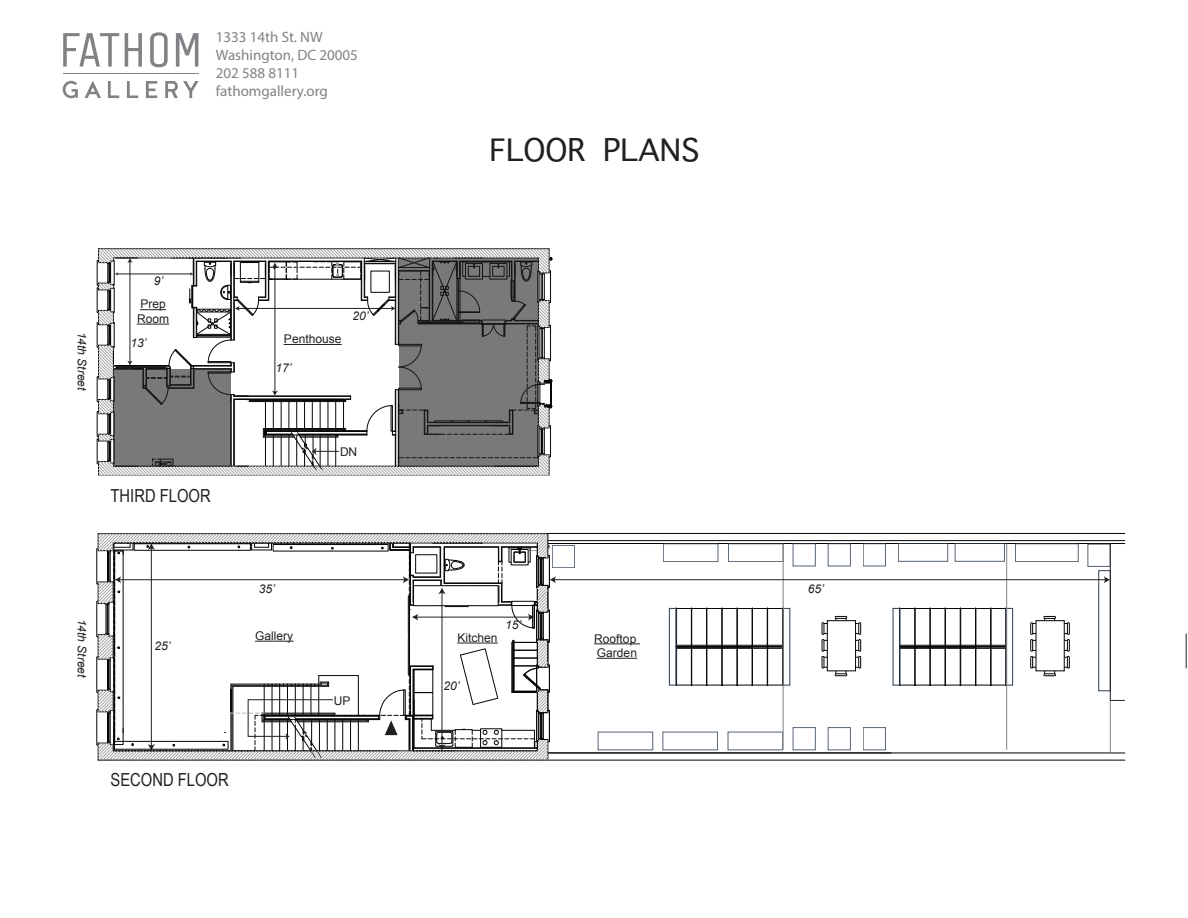
<style>
.page{position:relative;width:1188px;height:918px;background:#fff}
.page>*{position:absolute;margin:0;border:0;box-sizing:border-box;transform-origin:0 0}
.t1{font:30px "Sathu";color:#231f20}
.t2{font:18px "Arial Narrow";color:#231f20}
.t3{font:15px/18px "Myriad Pro";color:#808285}
.t4{font:12px/14.4px "Arial";color:#231f20}
.t5{font:italic 12px "Arial";color:#231f20}
</style>
<div class="page">
<hr style="left:548px;top:752px;width:338px;height:1px;background:#050504">
<hr style="left:886px;top:753px;width:239px;height:1px;background:#050504">
<hr style="left:548px;top:540px;width:577px;height:1px;background:#050504">
<hr style="left:548px;top:533px;width:577px;height:1px;background:#050504">
<hr style="left:548px;top:760px;width:577px;height:1px;background:#050504">
<hr style="left:900px;top:647px;width:1px;height:38px;background:#050504">
<hr style="left:900px;top:609px;width:1px;height:38px;background:#050504">
<hr style="left:915px;top:609px;width:1px;height:38px;background:#050504">
<hr style="left:930px;top:609px;width:1px;height:38px;background:#050504">
<hr style="left:945px;top:609px;width:1px;height:38px;background:#050504">
<hr style="left:960px;top:609px;width:1px;height:38px;background:#050504">
<hr style="left:975px;top:609px;width:1px;height:38px;background:#050504">
<hr style="left:976px;top:609px;width:1px;height:38px;background:#050504">
<hr style="left:990px;top:609px;width:1px;height:38px;background:#050504">
<hr style="left:991px;top:609px;width:1px;height:38px;background:#050504">
<svg style="left:900px;top:645px;width:106px;height:4px"></svg>
<hr style="left:915px;top:647px;width:1px;height:38px;background:#050504">
<hr style="left:930px;top:647px;width:1px;height:38px;background:#050504">
<hr style="left:945px;top:647px;width:1px;height:38px;background:#050504">
<hr style="left:960px;top:647px;width:1px;height:38px;background:#050504">
<hr style="left:975px;top:647px;width:1px;height:38px;background:#050504">
<hr style="left:976px;top:647px;width:1px;height:38px;background:#050504">
<hr style="left:990px;top:647px;width:1px;height:38px;background:#050504">
<hr style="left:991px;top:647px;width:1px;height:38px;background:#050504">
<hr style="left:782px;top:647px;width:1px;height:38px;background:#050504">
<hr style="left:691px;top:609px;width:1px;height:38px;background:#050504">
<hr style="left:707px;top:609px;width:1px;height:38px;background:#050504">
<hr style="left:706px;top:609px;width:1px;height:38px;background:#050504">
<hr style="left:722px;top:609px;width:1px;height:38px;background:#050504">
<hr style="left:737px;top:609px;width:1px;height:38px;background:#050504">
<hr style="left:752px;top:609px;width:1px;height:38px;background:#050504">
<hr style="left:767px;top:609px;width:1px;height:38px;background:#050504">
<hr style="left:782px;top:609px;width:1px;height:38px;background:#050504">
<svg style="left:677px;top:645px;width:106px;height:4px"></svg>
<hr style="left:691px;top:647px;width:1px;height:38px;background:#050504">
<hr style="left:707px;top:647px;width:1px;height:38px;background:#050504">
<hr style="left:706px;top:647px;width:1px;height:38px;background:#050504">
<hr style="left:722px;top:647px;width:1px;height:38px;background:#050504">
<hr style="left:737px;top:647px;width:1px;height:38px;background:#050504">
<hr style="left:752px;top:647px;width:1px;height:38px;background:#050504">
<hr style="left:767px;top:647px;width:1px;height:38px;background:#050504">
<hr style="left:548px;top:543px;width:577px;height:1px;background:#050504">
<hr style="left:548px;top:753px;width:343px;height:1px;background:#050504">
<hr style="left:899px;top:647px;width:107px;height:1px;background:#050504">
<svg style="left:900px;top:608px;width:106px;height:1px"></svg>
<svg style="left:899px;top:685px;width:107px;height:1px"></svg>
<hr style="left:676px;top:608px;width:1px;height:77px;background:#050504">
<hr style="left:676px;top:647px;width:107px;height:1px;background:#050504">
<svg style="left:676px;top:608px;width:107px;height:1px"></svg>
<svg style="left:676px;top:685px;width:107px;height:1px"></svg>
<div style="left:955px;top:543px;width:50px;height:18px;border:1px solid #2b3e50"></div>
<div style="left:898px;top:543px;width:50px;height:18px;border:1px solid #2b3e50"></div>
<div style="left:552px;top:545px;width:23px;height:23px;border:1px solid #2b3e50"></div>
<div style="left:828px;top:727px;width:23px;height:23px;border:1px solid #2b3e50"></div>
<div style="left:863px;top:727px;width:23px;height:23px;border:1px solid #2b3e50"></div>
<div style="left:1006px;top:608px;width:7px;height:77px;border:1px solid #2b3e50"></div>
<div style="left:893px;top:608px;width:7px;height:77px;border:1px solid #2b3e50"></div>
<div style="left:669px;top:608px;width:7px;height:77px;border:1px solid #2b3e50"></div>
<div style="left:836px;top:666px;width:10px;height:9px;border:1px solid #050504"></div>
<svg style="left:835px;top:674px;width:12px;height:2px"></svg>
<div style="left:851px;top:624px;width:9px;height:10px;background:#f8f8f8"></div>
<div style="left:851px;top:623px;width:9px;height:11px;border:1px solid #050504"></div>
<svg style="left:859px;top:623px;width:2px;height:11px"></svg>
<div style="left:851px;top:640px;width:9px;height:10px;background:#f8f8f8"></div>
<div style="left:851px;top:640px;width:9px;height:10px;border:1px solid #050504"></div>
<svg style="left:822px;top:640px;width:5px;height:28px"></svg>
<svg style="left:822px;top:616px;width:25px;height:18px"></svg>
<div style="left:851px;top:657px;width:9px;height:10px;background:#f8f8f8"></div>
<div style="left:851px;top:657px;width:9px;height:10px;border:1px solid #050504"></div>
<svg style="left:859px;top:640px;width:2px;height:28px"></svg>
<div style="left:827px;top:621px;width:29px;height:50px;background:#fff;border:1px solid #050504"></div>
<div style="left:1045px;top:666px;width:10px;height:9px;border:1px solid #050504"></div>
<svg style="left:1044px;top:674px;width:12px;height:2px"></svg>
<svg style="left:1060px;top:624px;width:8px;height:10px"></svg>
<div style="left:1059px;top:623px;width:10px;height:11px;border:1px solid #050504"></div>
<svg style="left:1067px;top:623px;width:2px;height:11px"></svg>
<svg style="left:1060px;top:640px;width:8px;height:10px"></svg>
<div style="left:1059px;top:640px;width:10px;height:10px;border:1px solid #050504"></div>
<svg style="left:1031px;top:640px;width:5px;height:28px"></svg>
<svg style="left:1031px;top:616px;width:25px;height:18px"></svg>
<svg style="left:1060px;top:657px;width:8px;height:10px"></svg>
<div style="left:1059px;top:657px;width:10px;height:10px;border:1px solid #050504"></div>
<svg style="left:1067px;top:640px;width:2px;height:28px"></svg>
<div style="left:1036px;top:621px;width:28px;height:50px;background:#fff"></div>
<hr style="left:783px;top:544px;width:1px;height:206px;background:#808285">
<hr style="left:1006px;top:544px;width:1px;height:206px;background:#808285">
<hr style="left:1110px;top:700px;width:1px;height:54px;background:#808285">
<hr style="left:1110px;top:544px;width:1px;height:156px;background:#231f20">
<hr style="left:1186px;top:634px;width:1px;height:34px;background:#231f20">
<svg style="left:63px;top:33px;width:56px;height:34px"></svg>
<svg style="left:125px;top:33px;width:17px;height:34px"></svg>
<svg style="left:150px;top:32px;width:18px;height:35px"></svg>
<svg style="left:176px;top:33px;width:22px;height:34px"></svg>
<svg style="left:63px;top:81px;width:15px;height:17px"></svg>
<svg style="left:85px;top:81px;width:16px;height:17px"></svg>
<svg style="left:108px;top:81px;width:11px;height:17px"></svg>
<svg style="left:127px;top:81px;width:11px;height:17px"></svg>
<svg style="left:146px;top:81px;width:11px;height:17px"></svg>
<svg style="left:165px;top:81px;width:33px;height:17px"></svg>
<hr style="left:63px;top:73px;width:136px;height:1px;background:#808285">
<hr style="left:594px;top:643px;width:46px;height:1px;background:#231f20">
<hr style="left:597px;top:658px;width:40px;height:1px;background:#231f20">
<svg style="left:1110px;top:700px;width:15px;height:1px"></svg>
<hr style="left:554px;top:579px;width:552px;height:1px;background:#231f20">
<svg style="left:1104px;top:576px;width:6px;height:7px"></svg>
<svg style="left:98px;top:533px;width:458px;height:228px"></svg>
<svg style="left:98px;top:248px;width:455px;height:228px"></svg>
<p class="t3" style="left:216px;top:28px;width:143px">1333 14th St. NW<br>Washington, DC 20005<br>202 588 8111 fathomgallery.org</p>
<p class="t5" style="left:90px;top:332px;width:61px;rotate:90deg">14th Street</p>
<p class="t5" style="left:154px;top:273px;width:11px">9’</p>
<p class="t4" style="left:137px;top:297px;width:34px">Prep<br>Room</p>
<p class="t5" style="left:131px;top:335px;width:18px">13’</p>
<p class="t2" style="left:111px;top:482px;width:102px">THIRD FLOOR</p>
<p class="t4" style="left:284px;top:332px;width:59px">Penthouse</p>
<p class="t5" style="left:275px;top:360px;width:18px">17’</p>
<p class="t5" style="left:352px;top:308px;width:18px">20’</p>
<p class="t4" style="left:340px;top:445px;width:19px">DN</p>
<p class="t5" style="left:90px;top:619px;width:61px;rotate:90deg">14th Street</p>
<p class="t5" style="left:155px;top:638px;width:18px">25’</p>
<p class="t5" style="left:259px;top:581px;width:18px">35’</p>
<p class="t4" style="left:255px;top:629px;width:40px">Gallery</p>
<p class="t2" style="left:111px;top:766px;width:120px">SECOND FLOOR</p>
<p class="t4" style="left:334px;top:694px;width:18px">UP</p>
<h1 class="t1" style="left:489px;top:125px;width:211px">FLOOR PLANS</h1>
<p class="t5" style="left:505px;top:617px;width:18px">15’</p>
<p class="t4" style="left:457px;top:630px;width:42px">Kitchen</p>
<p class="t4" style="left:594px;top:631px;width:44px">Rooftop<br>Garden</p>
<p class="t5" style="left:444px;top:678px;width:18px">20’</p>
<p class="t5" style="left:808px;top:581px;width:18px">65’</p>
</div>
